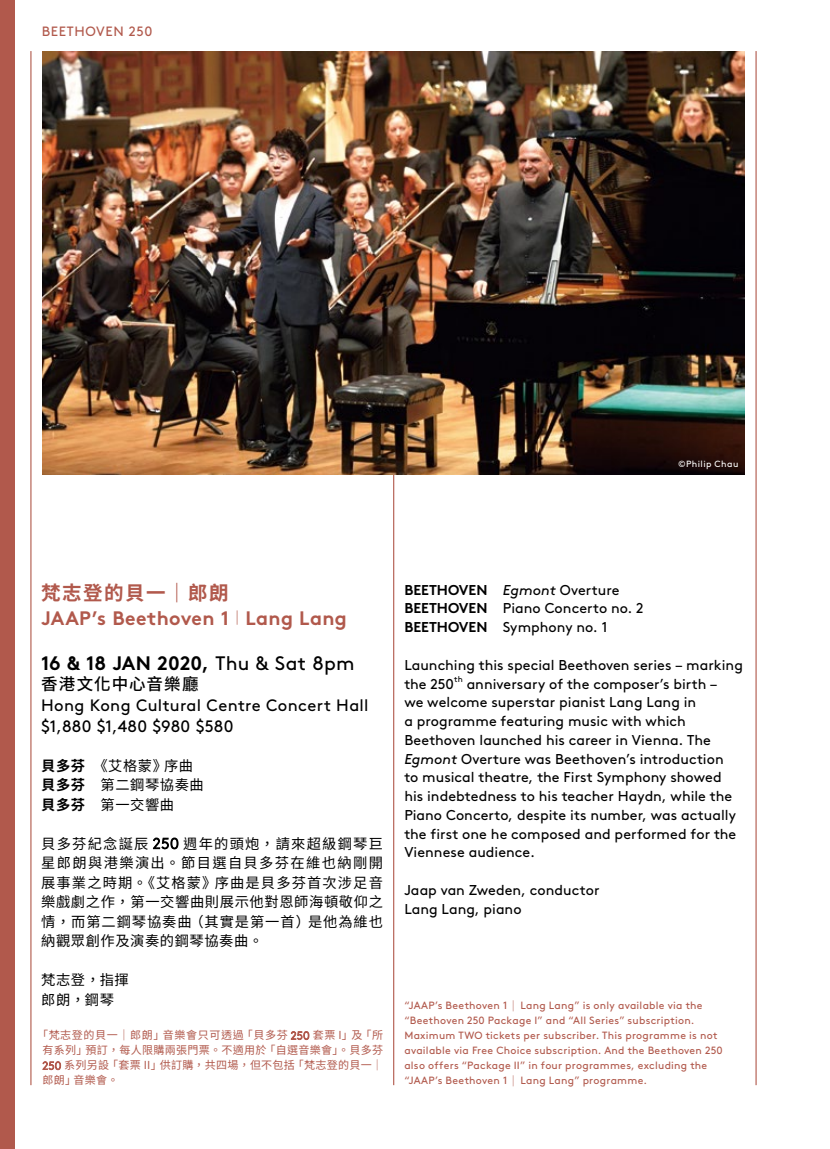
<style>
.page{position:relative;width:830px;height:1149px;background:#fff}
.page>*{position:absolute;margin:0;border:0;box-sizing:border-box;transform-origin:0 0}
.t1{font:700 19.5px "Brown";letter-spacing:.015em;color:#b1594c}
.t2{font:700 19.5px "Brown";color:#000}
.t3{font:700 19.5px "Noto Sans CJ Ktc";letter-spacing:.075em;color:#b1594c}
.t4{font:16.5px/21px "Brown";letter-spacing:.02em;color:#000}
.t5{font:500 16.5px "Noto Sans CJ Ktc";letter-spacing:.07em;color:#000}
.t6{font:14.25px/18.8px "Brown";letter-spacing:.005em;color:#000}
.t7{font:14.25px/19.5px "Noto Sans CJ Ktc";letter-spacing:.04em;color:#000}
.t8{font:13.5px "Brown";letter-spacing:.05em;color:#b1594c}
.t9{font:10.95px/15px "Noto Sans CJ Ktc";letter-spacing:.025em;color:#b1594c;text-align:justify}
.t10{font:10.5px/15px "Brown";letter-spacing:.025em;color:#b1594c}
.t11{font:9px "Brown";letter-spacing:.045em;color:#fff}
.t12{font:8.25px "Brown";color:#000}
.s1{font-family:"Noto Sans CJ Ktc";font-weight:400;font-size:14.25px}
.s2{font-weight:400}
.s3{font-weight:700}
.s4{font-family:"Brown";font-weight:300;font-size:15px}
.s5{font-family:"Brown";font-weight:300}
.s6{font-style:italic}
.s7{font-family:"Noto Sans CJ Ktc";font-size:10.95px}
</style>
<div class="page">
<hr style="left:30px;top:51px;width:1px;height:1033px;background:#b1594c">
<hr style="left:755px;top:51px;width:1px;height:1033px;background:#b1594c">
<div style="left:0;top:0;width:15px;height:1148px;background:#b1594c"></div>
<hr style="left:393px;top:51px;width:1px;height:1033px;background:#b1594c">
<svg style="left:153px;top:837px;width:25px;height:11px"></svg>
<img style="left:43px;top:51px;width:701px;height:423px">
<svg style="left:291px;top:1031px;width:18px;height:8px"></svg>
<svg style="left:43px;top:1061px;width:18px;height:8px"></svg>
<p class="t8" style="left:42px;top:21px;width:112px">BEETHOVEN 250</p>
<p class="t11" style="left:678px;top:456px;width:62px">©Philip Chau</p>
<h1 class="t3" style="left:41px;top:581px;width:189px">梵志登的貝一｜郎朗</h1>
<h1 class="t1" style="left:41px;top:602px;width:307px">JAAP’s Beethoven 1<span class="s1">｜</span>Lang Lang</h1>
<h1 class="t2" style="left:41px;top:647px;width:315px">16 &amp; 18 JAN 2020, <span class="s2">Thu &amp; Sat 8pm</span></h1>
<p class="t5" style="left:41px;top:674px;width:159px">香港文化中心音樂廳</p>
<p class="t4" style="left:41px;top:693px;width:329px">Hong Kong Cultural Centre Concert Hall $1,880 $1,480 $980 $580</p>
<p class="t7" style="left:41px;top:755px;width:164px"><span class="s3">貝多芬</span>　《艾格蒙》序曲<span class="s3">貝多芬</span>　第二鋼琴協奏曲<span class="s3">貝多芬</span>　第一交響曲</p>
<p class="t7" style="left:41px;top:833px;width:343px;text-align:justify">貝多芬紀念誕辰 <span class="s4">250</span> 週年的頭炮，請來超級鋼琴巨星郎朗與港樂演出。節目選自貝多芬在維也納剛開展事業之時期。《艾格蒙》序曲是貝多芬首次涉足音樂戲劇之作，第一交響曲則展示他對恩師海頓敬仰之情，而第二鋼琴協奏曲（其實是第一首）是他為維也納觀眾創作及演奏的鋼琴協奏曲。</p>
<p class="t7" style="left:41px;top:970px;width:89px">梵志登，指揮郎朗，鋼琴</p>
<p class="t9" style="left:43px;top:1027px;width:342px;text-indent:-6px">「梵志登的貝一｜郎朗」音樂會只可透過「貝多芬 <span class="s5">250</span> 套票 I」及「所有系列」預訂，每人限購兩張門票。不適用於「自選音樂會」。貝多芬<span class="s5">250</span> 系列另設「套票 II」供訂購，共四場，但不包括「梵志登的貝一│郎朗」音樂會。</p>
<p class="t6" style="left:404px;top:579px;width:241px"><span class="s3">BEETHOVEN</span> <span class="s6">Egmont</span> Overture<br><span class="s3">BEETHOVEN</span> Piano Concerto no. 2<br><span class="s3">BEETHOVEN</span> Symphony no. 1</p>
<p class="t6" style="left:404px;top:654px;width:340px">Launching this special Beethoven series – marking the 250</p>
<p class="t12" style="left:454px;top:672px;width:10px">th</p>
<p class="t6" style="left:404px;top:672px;width:333px;text-indent:62px">anniversary of the composer’s birth – we welcome superstar pianist Lang Lang in<br>a programme featuring music with which Beethoven launched his career in Vienna. The <span class="s6">Egmont</span> Overture was Beethoven’s introduction to musical theatre, the First Symphony showed his indebtedness to his teacher Haydn, while the Piano Concerto, despite its number, was actually the first one he composed and performed for the Viennese audience.</p>
<p class="t6" style="left:404px;top:879px;width:196px">Jaap van Zweden, conductor<br>Lang Lang, piano</p>
<p class="t10" style="left:404px;top:997px;width:320px">“JAAP’s Beethoven 1<span class="s7">│</span>Lang Lang” is only available via the “Beethoven 250 Package I” and “All Series” subscription.<br>Maximum TWO tickets per subscriber. This programme is not available via Free Choice subscription. And the Beethoven 250 also offers “Package II” in four programmes, excluding the “JAAP’s Beethoven 1<span class="s7">│</span>Lang Lang” programme.</p>
</div>
